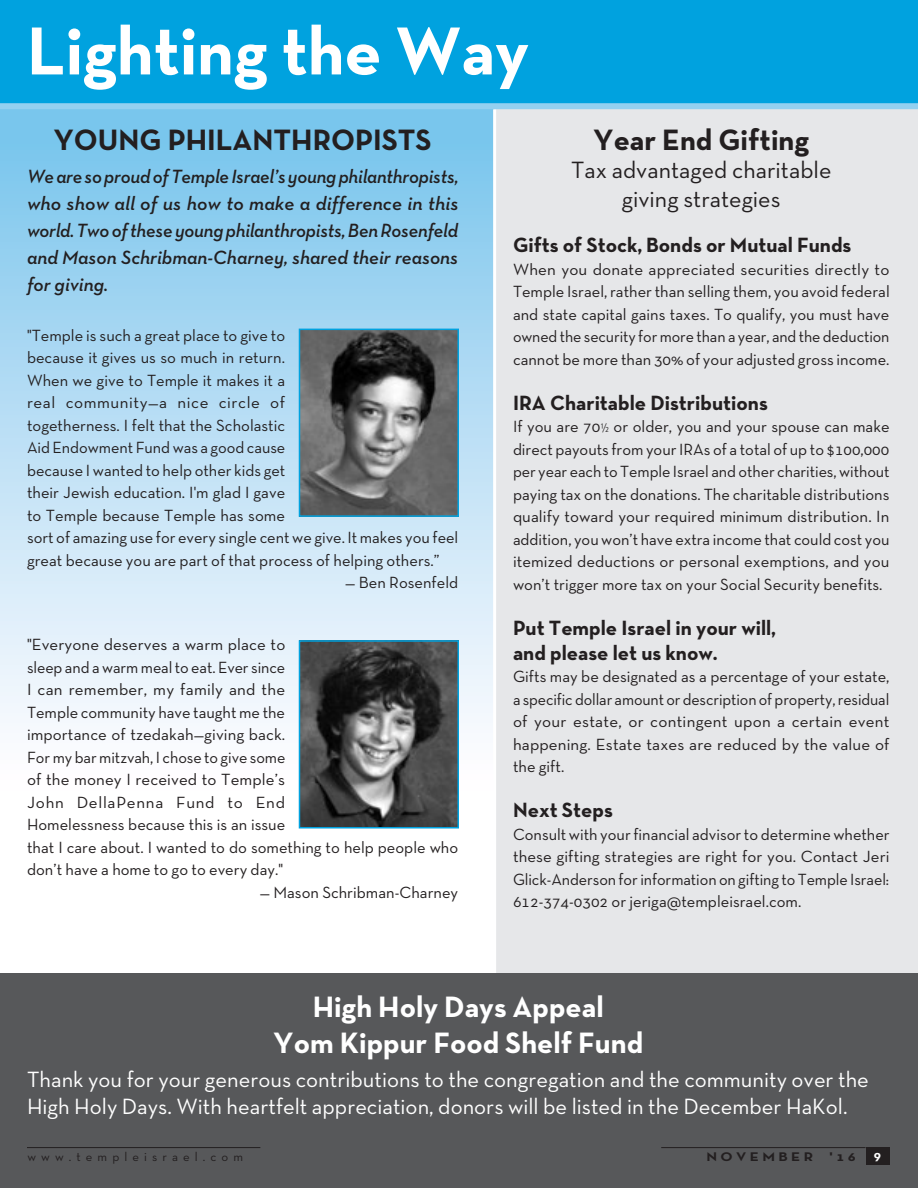
<style>
.page{position:relative;width:918px;height:1188px;background:#fff}
.page>*{position:absolute;margin:0;border:0;box-sizing:border-box;transform-origin:0 0}
.t1{font:700 69px "Neutra Text TF";color:#fff}
.t2{font:700 30px/36px "Neutra Text TF";color:#fff;text-align:center}
.t3{font:700 30px "Neutra Text TF";color:#231f20}
.t4{font:24px/28.8px "Neutra Text TF";color:#231f20;text-align:center}
.t5{font:22.5px/27px "Neutra Text TF";color:#fff}
.t6{font:700 21px/25.2px "Neutra Text TF";color:#231f20}
.t7{font:italic 600 19.5px/27px "Neutra Text TF";color:#231f20;text-align:justify}
.t8{font:16.5px/22.5px "Neutra Text TF";color:#231f20;text-align:justify}
.t9{font:700 13.5px "Neutraface Slab Text";color:#fff}
.t10{font:12.75px "Neutra Text TF";letter-spacing:.4em;color:#231f20}
.t11{font:700 12.75px "Neutra Text TF";letter-spacing:.225em;color:#231f20;scale:1.2 1}
.s1{font-family:"Frutiger LT Std";font-weight:300;font-stretch:condensed;font-size:12px}
</style>
<div class="page">
<div style="left:0;top:109px;width:534px;height:864px;background:linear-gradient(to bottom,#7ec6ed,#fff)"></div>
<div style="left:495px;top:109px;width:423px;height:864px;background:#e6e7e9"></div>
<img style="left:302px;top:332px;width:154px;height:182px">
<div style="left:299px;top:329px;width:160px;height:188px;border:2px solid #00a2df"></div>
<img style="left:302px;top:643px;width:154px;height:183px">
<div style="left:299px;top:640px;width:160px;height:189px;border:2px solid #00a2df"></div>
<hr style="left:493px;top:109px;width:3px;height:966px;background:#fff">
<div style="left:0;top:973px;width:918px;height:215px;background:#57585a"></div>
<div style="left:866px;top:1148px;width:24px;height:17px;background:#231f20"></div>
<hr style="left:661px;top:1147px;width:205px;height:1px;background:#231f20">
<hr style="left:27px;top:1147px;width:233px;height:1px;background:#231f20">
<div style="left:0;top:0;width:918px;height:106px;background:#00a2df"></div>
<div style="left:0;top:103px;width:918px;height:6px;background:#94d0f0"></div>
<h1 class="t1" style="left:27px;top:8px;width:503px">Lighting the Way</h1>
<h2 class="t3" style="left:54px;top:121px;width:380px">YOUNG PHILANTHROPISTS</h2>
<p class="t7" style="left:27px;top:163px;width:433px">We are so proud of Temple Israel’s young philanthropists, who show all of us how to make a difference in this world. Two of these young philanthropists, Ben Rosenfeld and Mason Schribman-Charney, shared their reasons for giving.</p>
<p class="t8" style="left:27px;top:324px;width:433px;text-align:left">"Temple is such a great place to give to<br>because it gives us so much in return.<br>When we give to Temple it makes it a<br>real community—a nice circle of<br>togetherness. I felt that the Scholastic<br>Aid Endowment Fund was a good cause<br>because I wanted to help other kids get<br>their Jewish education. I'm glad I gave<br>to Temple because Temple has some<br>sort of amazing use for every single cent we give. It makes you feel great because you are part of that process of helping others.”</p>
<p class="t8" style="left:345px;top:571px;width:115px">— Ben Rosenfeld</p>
<p class="t8" style="left:27px;top:633px;width:433px;text-align:left">"Everyone deserves a warm place to<br>sleep and a warm meal to eat. Ever since<br>I can remember, my family and the<br>Temple community have taught me the<br>importance of tzedakah—giving back.<br>For my bar mitzvah, I chose to give some<br>of the money I received to Temple’s<br>John DellaPenna Fund to End<br>Homelessness because this is an issue<br>that I care about. I wanted to do something to help people who don’t have a home to go to every day."</p>
<p class="t8" style="left:260px;top:881px;width:200px">— Mason Schribman-Charney</p>
<h2 class="t3" style="left:593px;top:121px;width:218px">Year End Gifting</h2>
<h3 class="t4" style="left:571px;top:155px;width:262px">Tax advantaged charitable giving strategies</h3>
<p class="t6" style="left:513px;top:232px;width:340px">Gifts of Stock, Bonds or Mutual Funds</p>
<p class="t8" style="left:513px;top:257px;width:378px">When you donate appreciated securities directly to Temple Israel, rather than selling them, you avoid federal and state capital gains taxes. To qualify, you must have owned the security for more than a year, and the deduction cannot be more than 30% of your adjusted gross income.</p>
<p class="t6" style="left:513px;top:389px;width:256px">IRA Charitable Distributions</p>
<p class="t8" style="left:513px;top:415px;width:378px">If you are 70<span class="s1">½</span> or older, you and your spouse can make direct payouts from your IRAs of a total of up to $100,000 per year each to Temple Israel and other charities, without paying tax on the donations. The charitable distributions qualify toward your required minimum distribution. In addition, you won’t have extra income that could cost you itemized deductions or personal exemptions, and you won’t trigger more tax on your Social Security benefits.</p>
<p class="t6" style="left:513px;top:614px;width:264px">Put Temple Israel in your will, and please let us know.</p>
<p class="t8" style="left:513px;top:665px;width:378px">Gifts may be designated as a percentage of your estate, a specific dollar amount or description of property, residual of your estate, or contingent upon a certain event happening. Estate taxes are reduced by the value of the gift.</p>
<p class="t6" style="left:513px;top:797px;width:101px">Next Steps</p>
<p class="t8" style="left:513px;top:823px;width:378px">Consult with your financial advisor to determine whether these gifting strategies are right for you. Contact Jeri Glick-Anderson for information on gifting to Temple Israel:<br>612-374-0302 or jeriga@templeisrael.com.</p>
<h2 class="t2" style="left:273px;top:988px;width:372px">High Holy Days Appeal<br>Yom Kippur Food Shelf Fund</h2>
<h3 class="t5" style="left:27px;top:1065px;width:843px">Thank you for your generous contributions to the congregation and the community over the<br>High Holy Days. With heartfelt appreciation, donors will be listed in the December HaKol.</h3>
<p class="t10" style="left:27px;top:1149px;width:217px">www.templeisrael.com</p>
<p class="t11" style="left:706px;top:1149px;width:91px">NOVEMBER</p>
<p class="t11" style="left:830px;top:1149px;width:23px">'16</p>
<p class="t9" style="left:874px;top:1146px;width:9px">9</p>
</div>
